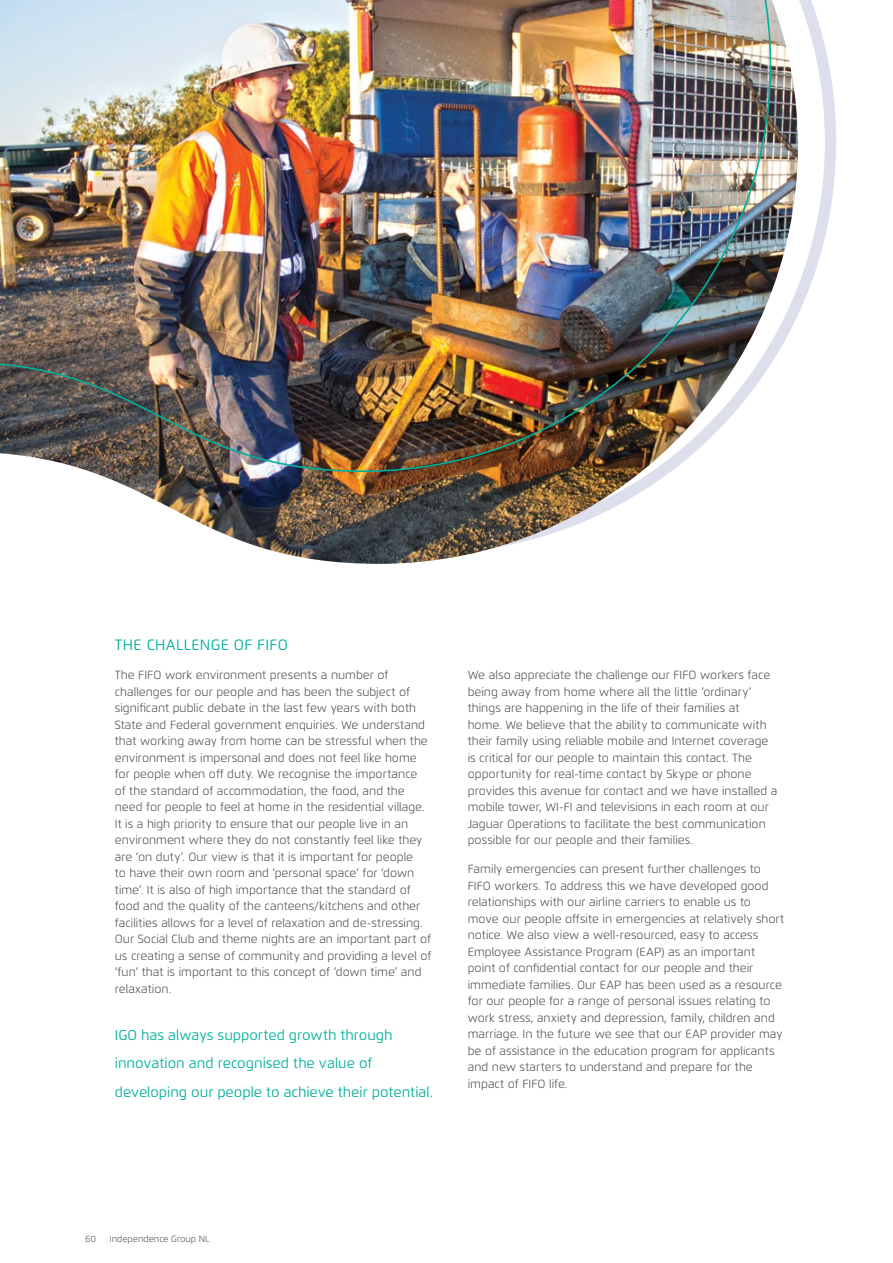
<style>
.page{position:relative;width:893px;height:1263px;background:#fff}
.page>*{position:absolute;margin:0;border:0;box-sizing:border-box;transform-origin:0 0}
.t1{font:15px "Flexo";letter-spacing:.025em;color:#00b09b}
.t2{font:14.25px/28.5px "Flexo";color:#00b09b}
.t3{font:300 11.85px/16.5px "Flexo";color:#414042}
.t4{font:300 9px "Flexo";color:#414042}
</style>
<div class="page">
<svg style="left:798px;top:0;width:38px;height:314px"></svg>
<img style="left:94px;top:1px;width:704px;height:563px">
<img style="left:0;top:0;width:772px;height:473px">
<p class="t1" style="left:115px;top:636px;width:175px">THE CHALLENGE OF FIFO</p>
<p class="t3" style="left:115px;top:667px;width:318px">The FIFO work environment presents a number of challenges for our people and has been the subject of significant public debate in the last few years with both State and Federal government enquiries. We understand that working away from home can be stressful when the environment is impersonal and does not feel like home for people when off duty. We recognise the importance<br>of the standard of accommodation, the food, and the need for people to feel at home in the residential village.<br>It is a high priority to ensure that our people live in an environment where they do not constantly feel like they are ‘on duty’. Our view is that it is important for people<br>to have their own room and ‘personal space’ for ‘down time’. It is also of high importance that the standard of food and the quality of the canteens/kitchens and other facilities allows for a level of relaxation and de-stressing.<br>Our Social Club and theme nights are an important part of us creating a sense of community and providing a level of ‘fun’ that is important to this concept of ‘down time’ and relaxation.</p>
<p class="t3" style="left:468px;top:667px;width:311px">We also appreciate the challenge our FIFO workers face being away from home where all the little ‘ordinary’ things are happening in the life of their families at<br>home. We believe that the ability to communicate with their family using reliable mobile and Internet coverage is critical for our people to maintain this contact. The opportunity for real-time contact by Skype or phone provides this avenue for contact and we have installed a mobile tower, WI-FI and televisions in each room at our Jaguar Operations to facilitate the best communication possible for our people and their families.</p>
<p class="t3" style="left:468px;top:861px;width:318px">Family emergencies can present further challenges to FIFO workers. To address this we have developed good relationships with our airline carriers to enable us to move our people offsite in emergencies at relatively short notice. We also view a well-resourced, easy to access Employee Assistance Program (EAP) as an important point of confidential contact for our people and their immediate families. Our EAP has been used as a resource for our people for a range of personal issues relating to work stress, anxiety and depression, family, children and marriage. In the future we see that our EAP provider may be of assistance in the education program for applicants and new starters to understand and prepare for the impact of FIFO life.</p>
<p class="t2" style="left:115px;top:1020px;width:320px">IGO has always supported growth through innovation and recognised the value of developing our people to achieve their potential.</p>
<p class="t4" style="left:85px;top:1234px;width:13px">60</p>
<p class="t4" style="left:110px;top:1234px;width:101px">Independence Group NL</p>
</div>
